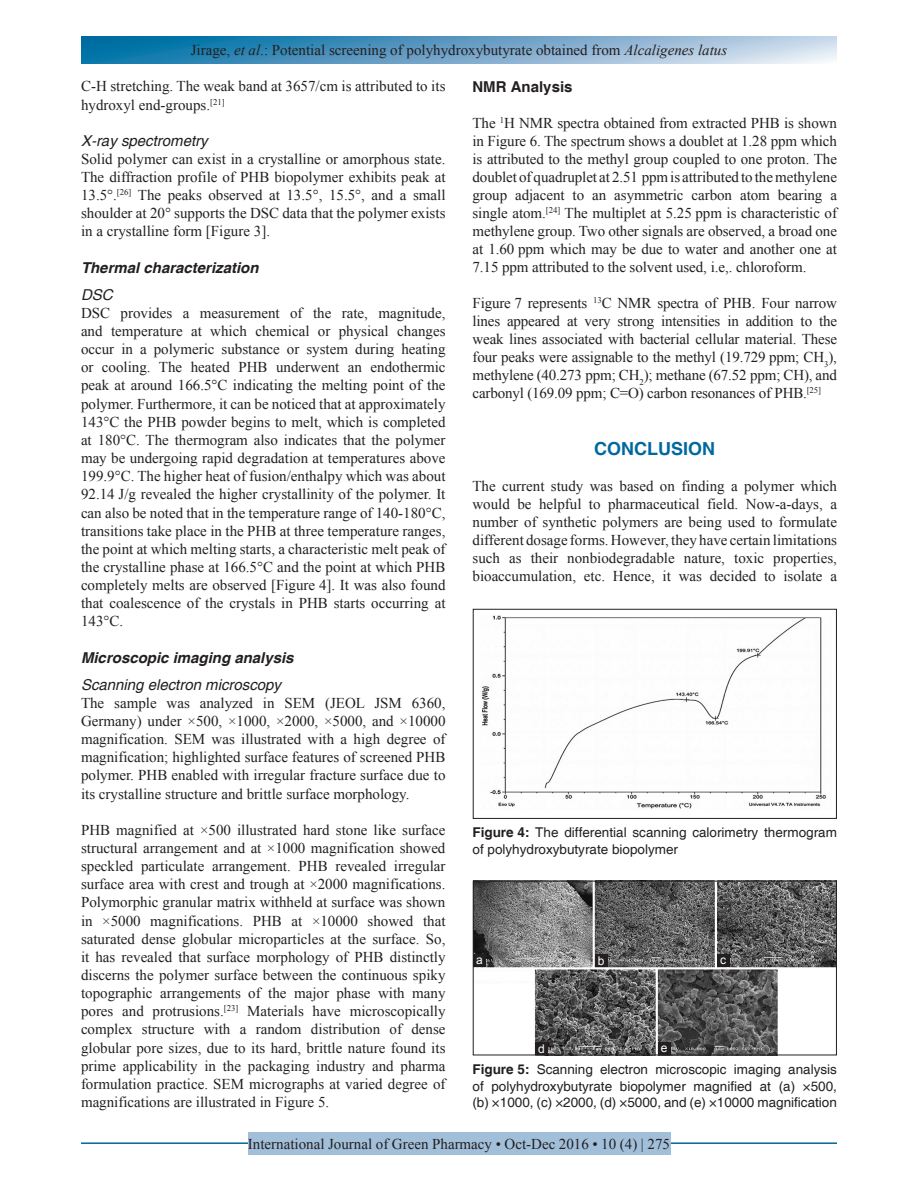
<style>
.page{position:relative;width:918px;height:1188px;background:#fff}
.page>*{position:absolute;margin:0;border:0;box-sizing:border-box;transform-origin:0 0}
.t1{font:700 18px "Helvetica";color:#00689e}
.TX{font:15px/18.1px "Times New Roman";color:#231f20;text-align:justify}
.t2{font:italic 700 15px "Helvetica";color:#231f20}
.t3{font:italic 15px "Helvetica";color:#231f20}
.t4{font:700 15px "Helvetica";color:#231f20}
.FGC{font:13.5px/16.5px "Helvetica";color:#231f20}
.LABEL{font:12px "Arial";color:#fff}
.s1{font-style:italic}
.s2{font-weight:700}
</style>
<div class="page">
<svg style="left:81px;top:37px;width:756px;height:27px"></svg>
<hr style="left:81px;top:1142px;width:756px;height:2px;background:#00689e">
<div style="left:248px;top:1133px;width:422px;height:22px;background:#a2bfda"></div>
<img style="left:482px;top:615px;width:344px;height:194px">
<div style="left:473px;top:609px;width:364px;height:210px;border:1px solid #231f20"></div>
<img style="left:475px;top:883px;width:360px;height:170px">
<div style="left:473px;top:881px;width:364px;height:174px;border:1px solid #231f20"></div>
<div style="left:535px;top:1042px;width:13px;height:13px;background:#231f20"></div>
<div style="left:717px;top:955px;width:13px;height:12px;background:#231f20"></div>
<div style="left:595px;top:955px;width:13px;height:12px;background:#231f20"></div>
<div style="left:473px;top:955px;width:13px;height:12px;background:#231f20"></div>
<div style="left:658px;top:1042px;width:12px;height:13px;background:#231f20"></div>
<p class="TX" style="left:191px;top:41px;width:538px">Jirage, <span class="s1">et al</span>.: Potential screening of polyhydroxybutyrate obtained from <span class="s1">Alcaligenes latus</span></p>
<p class="TX" style="left:81px;top:77px;width:366px">C-H stretching. The weak band at 3657/cm is attributed to its hydroxyl end-groups.<sup>[21]</sup></p>
<h4 class="t3" style="left:81px;top:132px;width:128px">X-ray spectrometry</h4>
<p class="TX" style="left:81px;top:149px;width:366px">Solid polymer can exist in a crystalline or amorphous state.<br>The diffraction profile of PHB biopolymer exhibits peak at 13.5°.<sup>[26]</sup> The peaks observed at 13.5°, 15.5°, and a small shoulder at 20° supports the DSC data that the polymer exists in a crystalline form [Figure 3].</p>
<h3 class="t2" style="left:81px;top:258px;width:179px">Thermal characterization</h3>
<h4 class="t3" style="left:81px;top:286px;width:33px">DSC</h4>
<p class="TX" style="left:81px;top:303px;width:366px">DSC provides a measurement of the rate, magnitude, and temperature at which chemical or physical changes occur in a polymeric substance or system during heating or cooling. The heated PHB underwent an endothermic peak at around 166.5°C indicating the melting point of the polymer. Furthermore, it can be noticed that at approximately 143°C the PHB powder begins to melt, which is completed at 180°C. The thermogram also indicates that the polymer may be undergoing rapid degradation at temperatures above 199.9°C. The higher heat of fusion/enthalpy which was about 92.14 J/g revealed the higher crystallinity of the polymer. It can also be noted that in the temperature range of 140-180°C, transitions take place in the PHB at three temperature ranges, the point at which melting starts, a characteristic melt peak of the crystalline phase at 166.5°C and the point at which PHB completely melts are observed [Figure 4]. It was also found that coalescence of the crystals in PHB starts occurring at 143°C.</p>
<h3 class="t2" style="left:81px;top:648px;width:214px">Microscopic imaging analysis</h3>
<h4 class="t3" style="left:81px;top:676px;width:202px">Scanning electron microscopy</h4>
<p class="TX" style="left:81px;top:693px;width:366px">The sample was analyzed in SEM (JEOL JSM 6360, Germany) under ×500, ×1000, ×2000, ×5000, and ×10000 magnification. SEM was illustrated with a high degree of magnification; highlighted surface features of screened PHB polymer. PHB enabled with irregular fracture surface due to its crystalline structure and brittle surface morphology.</p>
<p class="TX" style="left:81px;top:820px;width:366px">PHB magnified at ×500 illustrated hard stone like surface structural arrangement and at ×1000 magnification showed speckled particulate arrangement. PHB revealed irregular surface area with crest and trough at ×2000 magnifications.<br>Polymorphic granular matrix withheld at surface was shown in ×5000 magnifications. PHB at ×10000 showed that saturated dense globular microparticles at the surface. So, it has revealed that surface morphology of PHB distinctly discerns the polymer surface between the continuous spiky topographic arrangements of the major phase with many pores and protrusions.<sup>[23]</sup> Materials have microscopically complex structure with a random distribution of dense globular pore sizes, due to its hard, brittle nature found its prime applicability in the packaging industry and pharma formulation practice. SEM micrographs at varied degree of magnifications are illustrated in Figure 5.</p>
<h2 class="t4" style="left:472px;top:77px;width:102px">NMR Analysis</h2>
<p class="TX" style="left:472px;top:113px;width:366px">The <sup>1</sup>H NMR spectra obtained from extracted PHB is shown in Figure 6. The spectrum shows a doublet at 1.28 ppm which is attributed to the methyl group coupled to one proton. The doublet of quadruplet at 2.51 ppm is attributed to the methylene group adjacent to an asymmetric carbon atom bearing a single atom.<sup>[24]</sup> The multiplet at 5.25 ppm is characteristic of methylene group. Two other signals are observed, a broad one at 1.60 ppm which may be due to water and another one at 7.15 ppm attributed to the solvent used, i.e,. chloroform.</p>
<p class="TX" style="left:472px;top:293px;width:366px">Figure 7 represents <sup>13</sup>C NMR spectra of PHB. Four narrow lines appeared at very strong intensities in addition to the weak lines associated with bacterial cellular material. These four peaks were assignable to the methyl (19.729 ppm; CH<sub>3</sub>), methylene (40.273 ppm; CH<sub>2</sub>); methane (67.52 ppm; CH), and carbonyl (169.09 ppm; C=O) carbon resonances of PHB.<sup>[25]</sup></p>
<h1 class="t1" style="left:594px;top:438px;width:122px">CONCLUSION</h1>
<p class="TX" style="left:472px;top:476px;width:366px">The current study was based on finding a polymer which would be helpful to pharmaceutical field. Now-a-days, a number of synthetic polymers are being used to formulate different dosage forms. However, they have certain limitations such as their nonbiodegradable nature, toxic properties, bioaccumulation, etc. Hence, it was decided to isolate a</p>
<p class="FGC" style="left:472px;top:825px;width:366px"><span class="s2">Figure 4:</span> The differential scanning calorimetry thermogram of polyhydroxybutyrate biopolymer</p>
<p class="LABEL" style="left:476px;top:952px;width:8px">a</p>
<p class="LABEL" style="left:598px;top:953px;width:8px">b</p>
<p class="LABEL" style="left:720px;top:952px;width:7px">c</p>
<p class="LABEL" style="left:538px;top:1041px;width:8px">d</p>
<p class="LABEL" style="left:661px;top:1040px;width:8px">e</p>
<p class="FGC" style="left:472px;top:1062px;width:366px;text-align:justify"><span class="s2">Figure 5:</span> Scanning electron microscopic imaging analysis of polyhydroxybutyrate biopolymer magnified at (a) ×500, (b) ×1000, (c) ×2000, (d) ×5000, and (e) ×10000 magnification</p>
<p class="TX" style="left:248px;top:1135px;width:424px">International Journal of Green Pharmacy • Oct-Dec 2016 • 10 (4) | 275</p>
</div>
